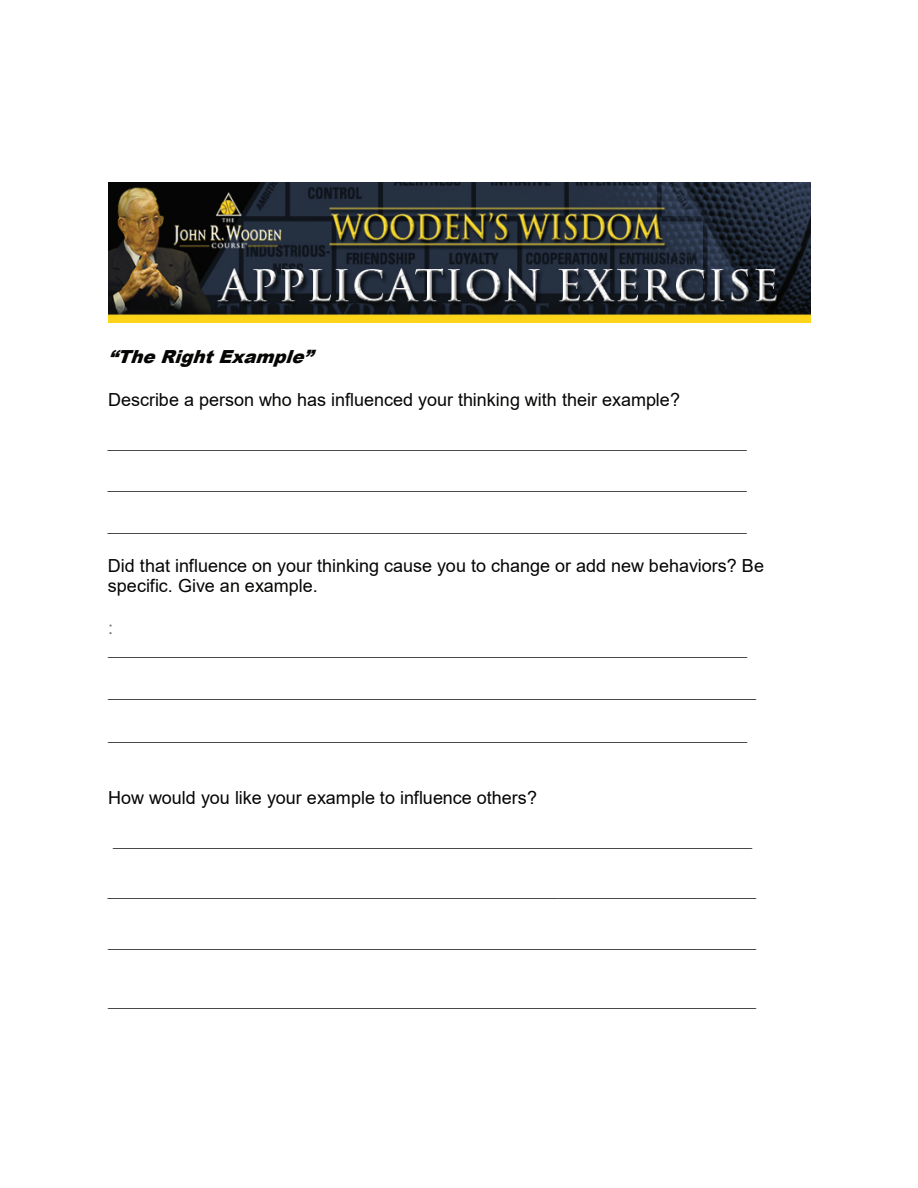
<style>
.page{position:relative;width:918px;height:1188px;background:#fff}
.page>*{position:absolute;margin:0;border:0;box-sizing:border-box;transform-origin:0 0}
.t1{font:18px "Times New Roman";color:#050504}
.t2{font:18px/20.7px "Arial";color:#050504}
.t3{font:italic 900 18px "Arial";color:#050504}
.t4{font:18px "Arial";color:#6b6c6c}
</style>
<div class="page">
<img style="left:108px;top:183px;width:702px;height:140px">
<p class="t3" style="left:108px;top:343px;width:214px">“The Right Example”</p>
<p class="t2" style="left:108px;top:389px;width:574px">Describe a person who has influenced your thinking with their example?</p>
<p class="t1" style="left:108px;top:428px;width:641px">_______________________________________________________________________</p>
<p class="t1" style="left:108px;top:470px;width:641px">_______________________________________________________________________</p>
<p class="t1" style="left:108px;top:511px;width:641px">_______________________________________________________________________</p>
<p class="t2" style="left:108px;top:555px;width:658px">Did that influence on your thinking cause you to change or add new behaviors? Be specific. Give an example.</p>
<p class="t4" style="left:108px;top:615px;width:7px">:</p>
<p class="t1" style="left:108px;top:635px;width:641px">_______________________________________________________________________</p>
<p class="t1" style="left:108px;top:677px;width:649px">________________________________________________________________________</p>
<p class="t1" style="left:108px;top:720px;width:641px">_______________________________________________________________________</p>
<p class="t2" style="left:108px;top:787px;width:431px">How would you like your example to influence others?</p>
<p class="t1" style="left:113px;top:826px;width:641px">_______________________________________________________________________</p>
<p class="t1" style="left:108px;top:877px;width:650px">________________________________________________________________________</p>
<p class="t1" style="left:108px;top:927px;width:649px">________________________________________________________________________</p>
<p class="t1" style="left:108px;top:987px;width:649px">________________________________________________________________________</p>
</div>
